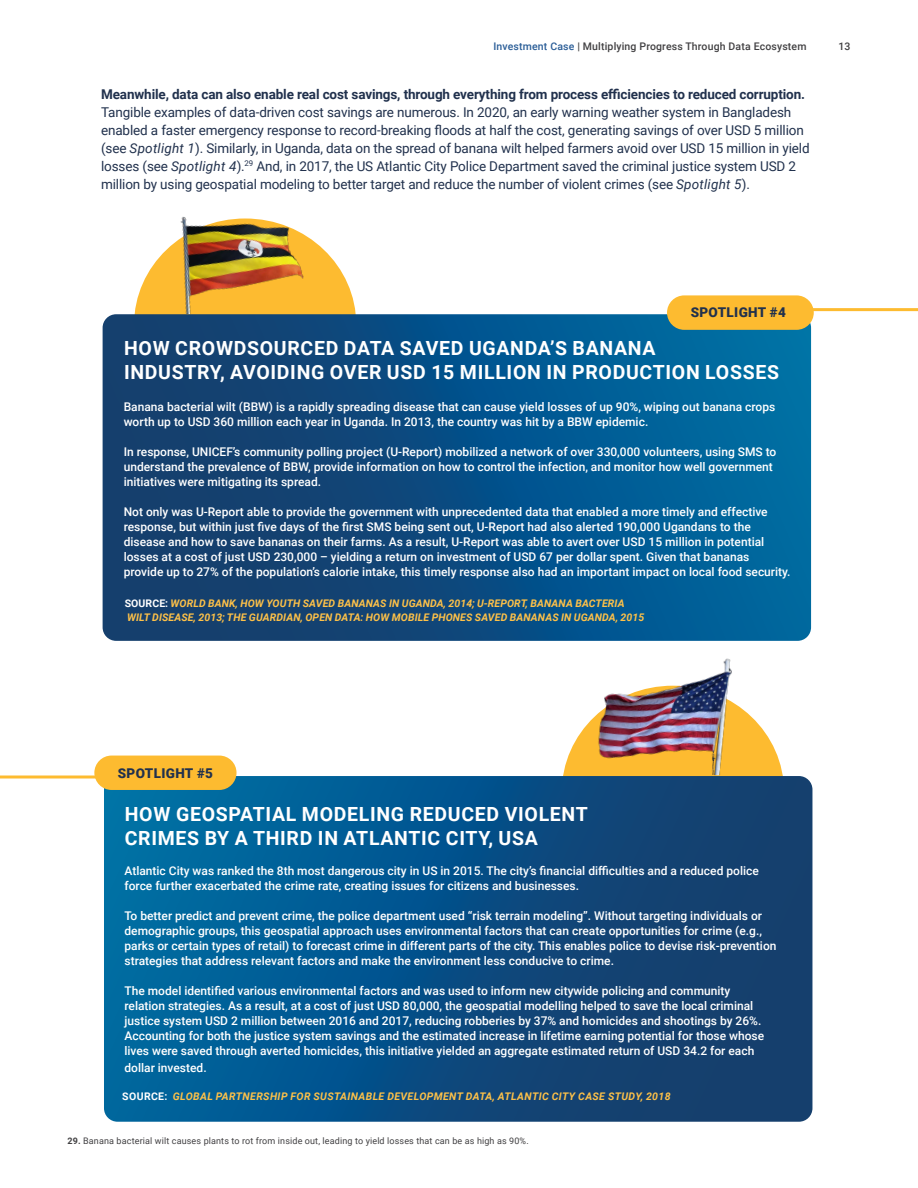
<style>
.page{position:relative;width:918px;height:1188px;background:#fff}
.page>*{position:absolute;margin:0;border:0;box-sizing:border-box;transform-origin:0 0}
.t1{font:700 19.5px/24px "Roboto";letter-spacing:.035em;color:#fff}
.t2{font:13.5px/18px "Roboto";letter-spacing:-.01em;color:#21314d}
.t3{font:700 13.5px "Roboto";letter-spacing:-.01em;color:#21314d}
.t4{font:900 13.5px "Roboto";letter-spacing:.025em;color:#21314d}
.t5{font:500 12px/15px "Roboto";color:#fff}
.t6{font:italic 700 10.5px/13.5px "Roboto";letter-spacing:.01em;color:#fec148}
.t7{font:italic 700 10.5px "Roboto";letter-spacing:.035em;color:#fec148}
.t8{font:500 10.5px "Roboto";letter-spacing:.015em;color:#414042}
.t9{font:9px "Roboto";letter-spacing:.015em;color:#414042}
.s1{color:#2a5d97}
.s2{font-style:italic}
.s3{font-style:normal;color:#fff}
.s4{font-weight:700}
</style>
<div class="page">
<svg style="left:563px;top:720px;width:220px;height:56px"></svg>
<hr style="left:0;top:776px;width:157px;height:3px;background:#fdbb30">
<svg style="left:134px;top:273px;width:222px;height:41px"></svg>
<hr style="left:784px;top:308px;width:134px;height:3px;background:#fdbb30">
<svg style="left:103px;top:314px;width:708px;height:327px;background:#095085"></svg>
<div style="left:667px;top:295px;width:147px;height:35px;background:#fdbb30;border-radius:17px"></div>
<svg style="left:104px;top:776px;width:708px;height:346px;background:#095084"></svg>
<div style="left:94px;top:756px;width:143px;height:34px;background:#fdbb30;border-radius:17px"></div>
<img style="left:148px;top:216px;width:198px;height:98px">
<img style="left:566px;top:640px;width:189px;height:135px">
<p class="t8" style="left:493px;top:39px;width:315px"><span class="s1">Investment Case</span> | Multiplying Progress Through Data Ecosystem</p>
<p class="t8" style="left:838px;top:39px;width:14px">13</p>
<p class="t3" style="left:101px;top:84px;width:706px">Meanwhile, data can also enable real cost savings, through everything from process efficiencies to reduced corruption.</p>
<p class="t2" style="left:101px;top:102px;width:710px">Tangible examples of data-driven cost savings are numerous. In 2020, an early warning weather system in Bangladesh enabled a faster emergency response to record-breaking floods at half the cost, generating savings of over USD 5 million (see <span class="s2">Spotlight 1</span>). Similarly, in Uganda, data on the spread of banana wilt helped farmers avoid over USD 15 million in yield losses (see <span class="s2">Spotlight 4</span>).<sup>29</sup> And, in 2017, the US Atlantic City Police Department saved the criminal justice system USD 2 million by using geospatial modeling to better target and reduce the number of violent crimes (see <span class="s2">Spotlight 5</span>).</p>
<p class="t4" style="left:691px;top:303px;width:97px">SPOTLIGHT #4</p>
<h1 class="t1" style="left:124px;top:336px;width:657px">HOW CROWDSOURCED DATA SAVED UGANDA’S BANANA<br>INDUSTRY, AVOIDING OVER USD 15 MILLION IN PRODUCTION LOSSES</h1>
<p class="t5" style="left:124px;top:399px;width:653px">Banana bacterial wilt (BBW) is a rapidly spreading disease that can cause yield losses of up 90%, wiping out banana crops worth up to USD 360 million each year in Uganda. In 2013, the country was hit by a BBW epidemic.</p>
<p class="t5" style="left:124px;top:444px;width:654px">In response, UNICEF’s community polling project (U-Report) mobilized a network of over 330,000 volunteers, using SMS to understand the prevalence of BBW, provide information on how to control the infection, and monitor how well government initiatives were mitigating its spread.</p>
<p class="t5" style="left:124px;top:504px;width:668px">Not only was U-Report able to provide the government with unprecedented data that enabled a more timely and effective response, but within just five days of the first SMS being sent out, U-Report had also alerted 190,000 Ugandans to the disease and how to save bananas on their farms. As a result, U-Report was able to avert over USD 15 million in potential losses at a cost of just USD 230,000 – yielding a return on investment of USD 67 per dollar spent. Given that bananas provide up to 27% of the population’s calorie intake, this timely response also had an important impact on local food security.</p>
<p class="t6" style="left:125px;top:596px;width:521px"><span class="s3">SOURCE:</span> WORLD BANK, HOW YOUTH SAVED BANANAS IN UGANDA, 2014; U-REPORT, BANANA BACTERIA<br>WILT DISEASE, 2013; THE GUARDIAN, OPEN DATA: HOW MOBILE PHONES SAVED BANANAS IN UGANDA, 2015</p>
<p class="t4" style="left:118px;top:763px;width:97px">SPOTLIGHT #5</p>
<h1 class="t1" style="left:125px;top:802px;width:465px">HOW GEOSPATIAL MODELING REDUCED VIOLENT<br>CRIMES BY A THIRD IN ATLANTIC CITY, USA</h1>
<p class="t5" style="left:124px;top:863px;width:636px">Atlantic City was ranked the 8th most dangerous city in US in 2015. The city’s financial difficulties and a reduced police force further exacerbated the crime rate, creating issues for citizens and businesses.</p>
<p class="t5" style="left:124px;top:908px;width:654px">To better predict and prevent crime, the police department used “risk terrain modeling”. Without targeting individuals or demographic groups, this geospatial approach uses environmental factors that can create opportunities for crime (e.g., parks or certain types of retail) to forecast crime in different parts of the city. This enables police to devise risk-prevention strategies that address relevant factors and make the environment less conducive to crime.</p>
<p class="t5" style="left:124px;top:983px;width:641px">The model identified various environmental factors and was used to inform new citywide policing and community relation strategies. As a result, at a cost of just USD 80,000, the geospatial modelling helped to save the local criminal justice system USD 2 million between 2016 and 2017, reducing robberies by 37% and homicides and shootings by 26%.<br>Accounting for both the justice system savings and the estimated increase in lifetime earning potential for those whose lives were saved through averted homicides, this initiative yielded an aggregate estimated return of USD 34.2 for each</p>
<p class="t5" style="left:124px;top:1059px;width:84px">dollar invested.</p>
<p class="t7" style="left:122px;top:1089px;width:550px"><span class="s3">SOURCE:</span> GLOBAL PARTNERSHIP FOR SUSTAINABLE DEVELOPMENT DATA, ATLANTIC CITY CASE STUDY, 2018</p>
<p class="t9" style="left:68px;top:1135px;width:463px"><span class="s4">29.</span> Banana bacterial wilt causes plants to rot from inside out, leading to yield losses that can be as high as 90%.</p>
</div>
